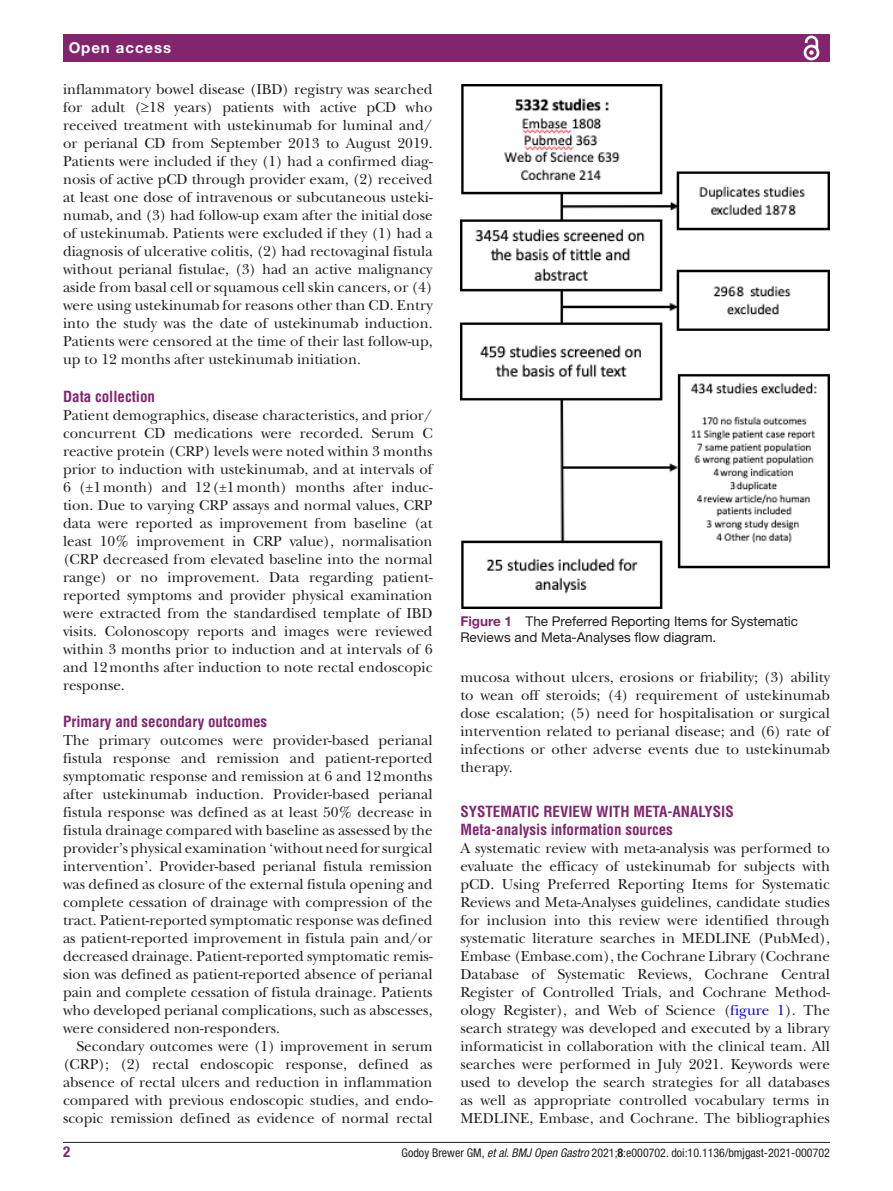
<style>
.page{position:relative;width:893px;height:1191px;background:#fff}
.page>*{position:absolute;margin:0;border:0;box-sizing:border-box;transform-origin:0 0}
.t1{font:15px/18px "New Baskerville";color:#231f20;text-align:justify}
.t2{font:700 condensed 15px/18px "Helvetica LT Std";color:#83246f}
.t3{font:700 15px "Helvetica Neue LT Std";letter-spacing:.065em;color:#fff}
.t4{font:700 condensed 15px "Helvetica Neue LT Std";color:#83246f}
.t5{font:13.5px/16.2px "Helvetica Neue LT Std";color:#231f20}
.t6{font:condensed 12px "Helvetica Neue LT Std";color:#231f20}
.s1{font-weight:700;color:#83246f}
.s2{color:#00f}
.s3{font-style:italic}
.s4{font-weight:700}
</style>
<div class="page">
<hr style="left:63px;top:1142px;width:767px;height:1px;background:#231f20">
<div style="left:63px;top:34px;width:767px;height:28px;background:#83246f"></div>
<svg style="left:803px;top:35px;width:17px;height:26px"></svg>
<img style="left:460px;top:84px;width:370px;height:524px">
<p class="t3" style="left:69px;top:39px;width:104px">Open access</p>
<p class="t1" style="left:63px;top:80px;width:371px">inflammatory bowel disease (IBD) registry was searched for adult (≥18 years) patients with active pCD who received treatment with ustekinumab for luminal and/ or perianal CD from September 2013 to August 2019.<br>Patients were included if they (1) had a confirmed diag&shy;nosis of active pCD through provider exam, (2) received at least one dose of intravenous or subcutaneous usteki&shy;numab, and (3) had follow-up exam after the initial dose of ustekinumab. Patients were excluded if they (1) had a diagnosis of ulcerative colitis, (2) had rectovaginal fistula without perianal fistulae, (3) had an active malignancy aside from basal cell or squamous cell skin cancers, or (4) were using ustekinumab for reasons other than CD. Entry into the study was the date of ustekinumab induction.<br>Patients were censored at the time of their last follow-up, up to 12 months after ustekinumab initiation.</p>
<p class="t2" style="left:63px;top:387px;width:94px">Data collection</p>
<p class="t1" style="left:63px;top:406px;width:371px">Patient demographics, disease characteristics, and prior/ concurrent CD medications were recorded. Serum C reactive protein (CRP) levels were noted within 3 months prior to induction with ustekinumab, and at intervals of 6 (±1month) and 12(±1month) months after induc&shy;tion. Due to varying CRP assays and normal values, CRP data were reported as improvement from baseline (at least 10% improvement in CRP value), normalisation (CRP decreased from elevated baseline into the normal range) or no improvement. Data regarding patient&shy;reported symptoms and provider physical examination were extracted from the standardised template of IBD visits. Colonoscopy reports and images were reviewed within 3 months prior to induction and at intervals of 6 and 12months after induction to note rectal endoscopic response.</p>
<p class="t2" style="left:63px;top:712px;width:206px">Primary and secondary outcomes</p>
<p class="t1" style="left:63px;top:731px;width:371px">The primary outcomes were provider-based perianal fistula response and remission and patient-reported symptomatic response and remission at 6 and 12months after ustekinumab induction. Provider-based perianal fistula response was defined as at least 50% decrease in fistula drainage compared with baseline as assessed by the provider’s physical examination ‘without need for surgical intervention’. Provider-based perianal fistula remission was defined as closure of the external fistula opening and complete cessation of drainage with compression of the tract. Patient-reported symptomatic response was defined as patient-reported improvement in fistula pain and/or decreased drainage. Patient-reported symptomatic remis&shy;sion was defined as patient-reported absence of perianal pain and complete cessation of fistula drainage. Patients who developed perianal complications, such as abscesses, were considered non-responders.</p>
<p class="t1" style="left:63px;top:1037px;width:371px;text-indent:13px">Secondary outcomes were (1) improvement in serum (CRP); (2) rectal endoscopic response, defined as absence of rectal ulcers and reduction in inflammation compared with previous endoscopic studies, and endo&shy;scopic remission defined as evidence of normal rectal</p>
<p class="t5" style="left:460px;top:612px;width:339px"><span class="s1">Figure 1</span> The Preferred Reporting Items for Systematic<br>Reviews and Meta-Analyses flow diagram.</p>
<p class="t1" style="left:460px;top:668px;width:371px">mucosa without ulcers, erosions or friability; (3) ability to wean off steroids; (4) requirement of ustekinumab dose escalation; (5) need for hospitalisation or surgical intervention related to perianal disease; and (6) rate of infections or other adverse events due to ustekinumab therapy.</p>
<p class="t2" style="left:460px;top:802px;width:275px">SYSTEMATIC REVIEW WITH META-ANALYSIS<br>Meta-analysis information sources</p>
<p class="t1" style="left:460px;top:839px;width:371px">A systematic review with meta-analysis was performed to evaluate the efficacy of ustekinumab for subjects with pCD. Using Preferred Reporting Items for Systematic Reviews and Meta-Analyses guidelines, candidate studies for inclusion into this review were identified through systematic literature searches in MEDLINE (PubMed), Embase (Embase.com), the Cochrane Library (Cochrane Database of Systematic Reviews, Cochrane Central Register of Controlled Trials, and Cochrane Method&shy;ology Register), and Web of Science (<span class="s2">figure 1</span>). The search strategy was developed and executed by a library informaticist in collaboration with the clinical team. All searches were performed in July 2021. Keywords were used to develop the search strategies for all databases as well as appropriate controlled vocabulary terms in MEDLINE, Embase, and Cochrane. The bibliographies</p>
<p class="t4" style="left:63px;top:1142px;width:9px">2</p>
<p class="t6" style="left:402px;top:1145px;width:430px">Godoy Brewer GM, <span class="s3">et al</span>. <span class="s3">BMJ Open Gastro</span> 2021;<span class="s4">8</span>:e000702. doi:10.1136/bmjgast-2021-000702</p>
</div>
